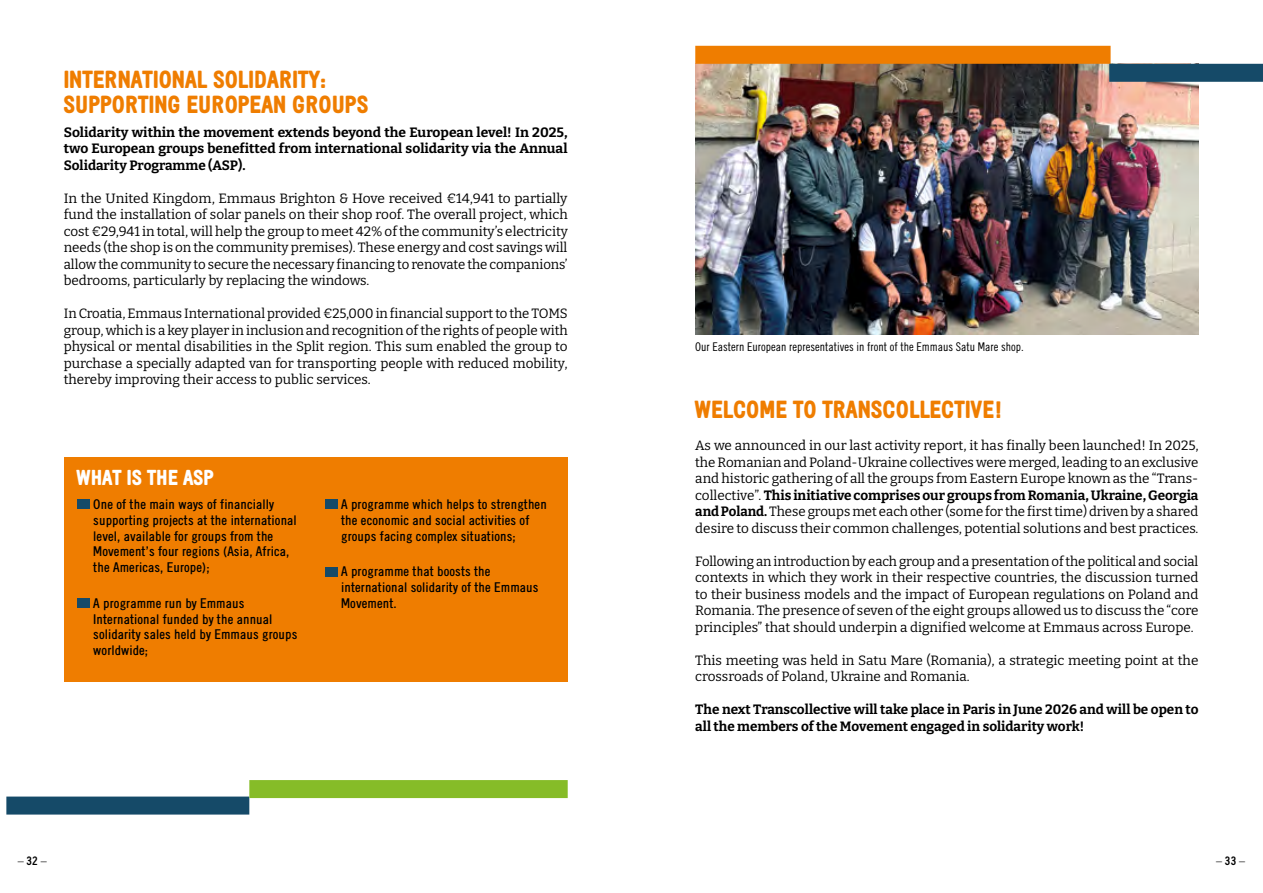
<style>
.page{position:relative;width:1263px;height:893px;background:#fff}
.page>*{position:absolute;margin:0;border:0;box-sizing:border-box;transform-origin:0 0}
.t1{font:900 24px/25.5px "Emmaus";color:#ef7d00}
.t2{font:900 21px "Emmaus";color:#fff}
.t3{font:13.5px/16.5px "Bitter";color:#000;text-align:justify}
.t4{font:13.5px/15.8px "Emmaus";color:#000}
.t5{font:700 13.5px/16.5px "Bitter";color:#000;text-align:justify}
.t6{font:300 12px "Emmaus";color:#000}
.s1{font-weight:700}
</style>
<div class="page">
<div style="left:64px;top:457px;width:503px;height:224px;background:#ef7d00"></div>
<div style="left:77px;top:500px;width:13px;height:9px;background:#154a68"></div>
<div style="left:77px;top:598px;width:13px;height:10px;background:#154a68"></div>
<div style="left:325px;top:500px;width:12px;height:9px;background:#154a68"></div>
<div style="left:325px;top:567px;width:12px;height:9px;background:#154a68"></div>
<div style="left:6px;top:797px;width:243px;height:18px;background:#154a68"></div>
<div style="left:249px;top:780px;width:319px;height:18px;background:#86bc28"></div>
<img style="left:695px;top:64px;width:503px;height:271px">
<div style="left:695px;top:46px;width:415px;height:18px;background:#ef7d00"></div>
<div style="left:1109px;top:64px;width:154px;height:18px;background:#154a68"></div>
<h1 class="t1" style="left:64px;top:66px;width:306px">INTERNATIONAL SOLIDARITY:<br>SUPPORTING EUROPEAN GROUPS</h1>
<p class="t5" style="left:64px;top:123px;width:505px">Solidarity within the movement extends beyond the European level! In 2025, two European groups benefitted from international solidarity via the Annual Solidarity Programme (ASP).</p>
<p class="t3" style="left:64px;top:189px;width:506px">In the United Kingdom, Emmaus Brighton &amp; Hove received €14,941 to partially fund the installation of solar panels on their shop roof. The overall project, which cost €29,941 in total, will help the group to meet 42% of the community’s electricity needs (the shop is on the community premises). These energy and cost savings will allow the community to secure the necessary financing to renovate the companions’ bedrooms, particularly by replacing the windows.</p>
<p class="t3" style="left:64px;top:305px;width:505px">In Croatia, Emmaus International provided €25,000 in financial support to the TOMS group, which is a key player in inclusion and recognition of the rights of people with physical or mental disabilities in the Split region. This sum enabled the group to purchase a specially adapted van for transporting people with reduced mobility, thereby improving their access to public services.</p>
<h2 class="t2" style="left:77px;top:465px;width:139px">WHAT IS THE ASP</h2>
<p class="t4" style="left:93px;top:496px;width:205px">One of the main ways of financially supporting projects at the international level, available for groups from the Movement’s four regions (Asia, Africa, the Americas, Europe);</p>
<p class="t4" style="left:93px;top:595px;width:206px">A programme run by Emmaus<br>International funded by the annual solidarity sales held by Emmaus groups worldwide;</p>
<p class="t4" style="left:341px;top:496px;width:207px">A programme which helps to strengthen the economic and social activities of groups facing complex situations;</p>
<p class="t4" style="left:341px;top:564px;width:199px">A programme that boosts the international solidarity of the Emmaus<br>Movement.</p>
<p class="t6" style="left:695px;top:340px;width:330px">Our Eastern European representatives in front of the Emmaus Satu Mare shop.</p>
<h1 class="t1" style="left:695px;top:396px;width:309px">WELCOME TO TRANSCOLLECTIVE!</h1>
<p class="t3" style="left:695px;top:437px;width:505px">As we announced in our last activity report, it has finally been launched! In 2025, the Romanian and Poland-Ukraine collectives were merged, leading to an exclusive and historic gathering of all the groups from Eastern Europe known as the “Trans&shy;collective”. <span class="s1">This initiative comprises our groups from Romania, Ukraine, Georgia and Poland.</span> These groups met each other (some for the first time) driven by a shared desire to discuss their common challenges, potential solutions and best practices.</p>
<p class="t3" style="left:695px;top:552px;width:505px">Following an introduction by each group and a presentation of the political and social contexts in which they work in their respective countries, the discussion turned to their business models and the impact of European regulations on Poland and Romania. The presence of seven of the eight groups allowed us to discuss the “core principles” that should underpin a dignified welcome at Emmaus across Europe.</p>
<p class="t3" style="left:695px;top:651px;width:505px">This meeting was held in Satu Mare (Romania), a strategic meeting point at the crossroads of Poland, Ukraine and Romania.</p>
<p class="t5" style="left:695px;top:701px;width:505px">The next Transcollective will take place in Paris in June 2026 and will be open to all the members of the Movement engaged in solidarity work!</p>
<p class="t6" style="left:18px;top:854px;width:31px">– <span class="s1">32</span> –</p>
<p class="t6" style="left:1216px;top:854px;width:31px">– <span class="s1">33</span> –</p>
</div>
